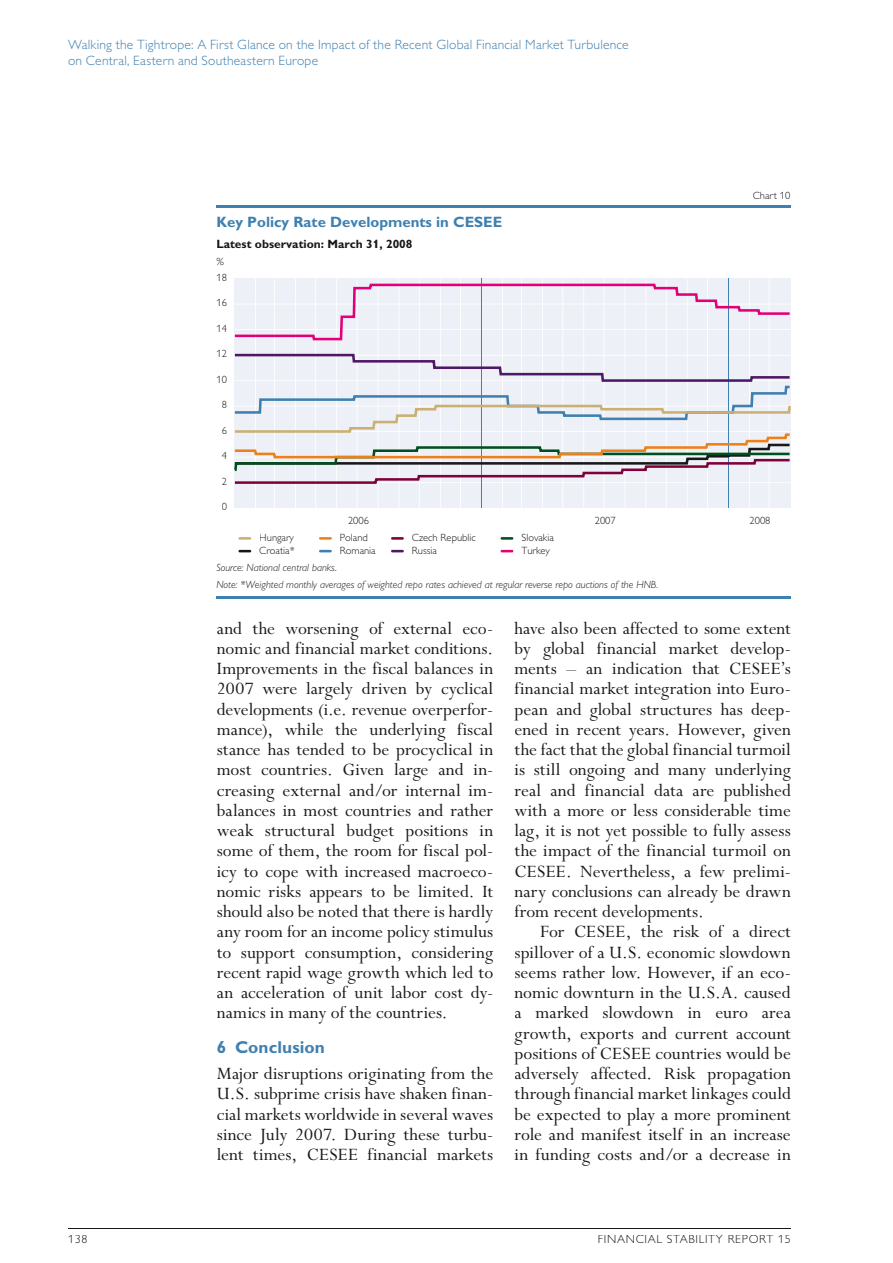
<style>
.page{position:relative;width:893px;height:1263px;background:#fff}
.page>*{position:absolute;margin:0;border:0;box-sizing:border-box;transform-origin:0 0}
.t1{font:19.5px/20.2px "Perpetua";color:#1a171b;text-align:justify}
.t2{font:700 17.25px "Gill Alternate One";letter-spacing:.005em;color:#3f80b0}
.t3{font:700 15px "Gill Alternate One";color:#3f80b0}
.t4{font:300 13.5px/16.5px "Gill Alternate One";letter-spacing:.015em;color:#3f80b0}
.t5{font:700 12px "Gill Alternate One";color:#1a171b}
.t6{font:300 12px "Gill Alternate One";letter-spacing:.06em;color:#1a171b}
.t7{font:italic 300 10.5px "Gill Alternate One";color:#1a171b}
.t8{font:300 10.5px "Gill Alternate One";color:#1a171b}
</style>
<div class="page">
<hr style="left:68px;top:1228px;width:723px;height:1px;background:#1a171b">
<hr style="left:216px;top:205px;width:574px;height:3px;background:#3f80b0">
<hr style="left:216px;top:597px;width:574px;height:2px;background:#3f80b0">
<svg style="left:238px;top:537px;width:13px;height:3px"></svg>
<svg style="left:319px;top:537px;width:13px;height:3px"></svg>
<svg style="left:391px;top:537px;width:13px;height:3px"></svg>
<svg style="left:501px;top:537px;width:12px;height:3px"></svg>
<svg style="left:238px;top:550px;width:13px;height:2px"></svg>
<svg style="left:319px;top:550px;width:13px;height:2px"></svg>
<svg style="left:391px;top:550px;width:13px;height:2px"></svg>
<svg style="left:501px;top:550px;width:12px;height:2px"></svg>
<div style="left:234px;top:278px;width:557px;height:230px;background:#edf0f6"></div>
<hr style="left:235px;top:329px;width:556px;height:1px;background:#fff">
<hr style="left:235px;top:304px;width:556px;height:1px;background:#fff">
<hr style="left:255px;top:279px;width:1px;height:229px;background:#fff">
<hr style="left:274px;top:279px;width:1px;height:229px;background:#fff">
<hr style="left:295px;top:279px;width:1px;height:229px;background:#fff">
<hr style="left:315px;top:279px;width:1px;height:229px;background:#fff">
<hr style="left:336px;top:279px;width:1px;height:229px;background:#fff">
<hr style="left:357px;top:279px;width:1px;height:229px;background:#fff">
<hr style="left:378px;top:279px;width:1px;height:229px;background:#fff">
<hr style="left:399px;top:279px;width:1px;height:229px;background:#fff">
<hr style="left:419px;top:279px;width:1px;height:229px;background:#fff">
<hr style="left:440px;top:279px;width:1px;height:229px;background:#fff">
<hr style="left:460px;top:279px;width:1px;height:229px;background:#fff">
<hr style="left:481px;top:279px;width:1px;height:229px;background:#3f80b0">
<hr style="left:502px;top:279px;width:1px;height:229px;background:#fff">
<hr style="left:521px;top:279px;width:1px;height:229px;background:#fff">
<hr style="left:542px;top:279px;width:1px;height:229px;background:#fff">
<hr style="left:562px;top:279px;width:1px;height:229px;background:#fff">
<hr style="left:583px;top:279px;width:1px;height:229px;background:#fff">
<hr style="left:603px;top:279px;width:1px;height:229px;background:#fff">
<hr style="left:624px;top:279px;width:1px;height:229px;background:#fff">
<hr style="left:645px;top:279px;width:1px;height:229px;background:#fff">
<hr style="left:666px;top:279px;width:1px;height:229px;background:#fff">
<hr style="left:687px;top:279px;width:1px;height:229px;background:#fff">
<hr style="left:707px;top:279px;width:1px;height:229px;background:#fff">
<hr style="left:728px;top:279px;width:1px;height:229px;background:#3f80b0">
<hr style="left:749px;top:279px;width:1px;height:229px;background:#fff">
<hr style="left:769px;top:279px;width:1px;height:229px;background:#fff">
<svg style="left:235px;top:284px;width:555px;height:56px"></svg>
<svg style="left:234px;top:354px;width:557px;height:130px"></svg>
<p class="t4" style="left:68px;top:36px;width:562px">Walking the Tightrope: A First Glance on the Impact of the Recent Global Financial Market Turbulence on Central, Eastern and Southeastern Europe</p>
<p class="t3" style="left:216px;top:213px;width:287px">Key Policy Rate Developments in CESEE</p>
<p class="t5" style="left:216px;top:237px;width:198px">Latest observation: March 31, 2008</p>
<p class="t7" style="left:216px;top:256px;width:9px">%</p>
<p class="t8" style="left:216px;top:271px;width:12px">18</p>
<p class="t8" style="left:216px;top:297px;width:12px">16</p>
<p class="t8" style="left:216px;top:322px;width:12px">14</p>
<p class="t8" style="left:216px;top:348px;width:12px">12</p>
<p class="t8" style="left:216px;top:373px;width:12px">10</p>
<p class="t8" style="left:222px;top:399px;width:7px">8</p>
<p class="t8" style="left:222px;top:424px;width:7px">6</p>
<p class="t8" style="left:222px;top:450px;width:7px">4</p>
<p class="t8" style="left:222px;top:475px;width:7px">2</p>
<p class="t8" style="left:222px;top:501px;width:7px">0</p>
<p class="t8" style="left:348px;top:515px;width:22px">2006</p>
<p class="t8" style="left:595px;top:515px;width:22px">2007</p>
<p class="t8" style="left:259px;top:532px;width:36px">Hungary</p>
<p class="t8" style="left:340px;top:532px;width:30px">Poland</p>
<p class="t8" style="left:412px;top:532px;width:65px">Czech Republic</p>
<p class="t8" style="left:521px;top:532px;width:34px">Slovakia</p>
<p class="t8" style="left:259px;top:544px;width:37px">Croatia*</p>
<p class="t8" style="left:340px;top:544px;width:37px">Romania</p>
<p class="t8" style="left:412px;top:544px;width:27px">Russia</p>
<p class="t8" style="left:521px;top:544px;width:30px">Turkey</p>
<p class="t7" style="left:216px;top:562px;width:122px">Source: National central banks.</p>
<p class="t7" style="left:216px;top:579px;width:443px">Note: *Weighted monthly averages of weighted repo rates achieved at regular reverse repo auctions of the HNB.</p>
<p class="t8" style="left:753px;top:190px;width:39px">Chart 10</p>
<p class="t8" style="left:749px;top:515px;width:23px">2008</p>
<p class="t1" style="left:217px;top:619px;width:278px">and the worsening of external eco&shy;nomic and financial market conditions.<br>Improvements in the fiscal balances in 2007 were largely driven by cyclical developments (i.e. revenue overperfor&shy;mance), while the underlying fiscal stance has tended to be procyclical in most countries. Given large and in&shy;creasing external and/or internal im&shy;balances in most countries and rather weak structural budget positions in some of them, the room for fiscal pol&shy;icy to cope with increased macroeco&shy;nomic risks appears to be limited. It should also be noted that there is hardly any room for an income policy stimulus to support consumption, considering recent rapid wage growth which led to an acceleration of unit labor cost dy&shy;namics in many of the countries.</p>
<p class="t2" style="left:217px;top:1037px;width:110px">6 Conclusion</p>
<p class="t1" style="left:217px;top:1064px;width:278px">Major disruptions originating from the U.S. subprime crisis have shaken finan&shy;cial markets worldwide in several waves since July 2007. During these turbu&shy;lent times, CESEE financial markets</p>
<p class="t1" style="left:514px;top:619px;width:278px">have also been affected to some extent by global financial market develop&shy;ments – an indication that CESEE’s financial market integration into Euro&shy;pean and global structures has deep&shy;ened in recent years. However, given the fact that the global financial turmoil is still ongoing and many underlying real and financial data are published with a more or less considerable time lag, it is not yet possible to fully assess the impact of the financial turmoil on CESEE. Nevertheless, a few prelimi&shy;nary conclusions can already be drawn from recent developments.</p>
<p class="t1" style="left:514px;top:922px;width:278px;text-indent:26px">For CESEE, the risk of a direct spillover of a U.S. economic slowdown seems rather low. However, if an eco&shy;nomic downturn in the U.S.A. caused a marked slowdown in euro area growth, exports and current account positions of CESEE countries would be adversely affected. Risk propagation through financial market linkages could be expected to play a more prominent role and manifest itself in an increase in funding costs and/or a decrease in</p>
<p class="t6" style="left:68px;top:1232px;width:21px">138</p>
<p class="t6" style="left:598px;top:1232px;width:194px">FINANCIAL STABILITY REPORT 15</p>
</div>
